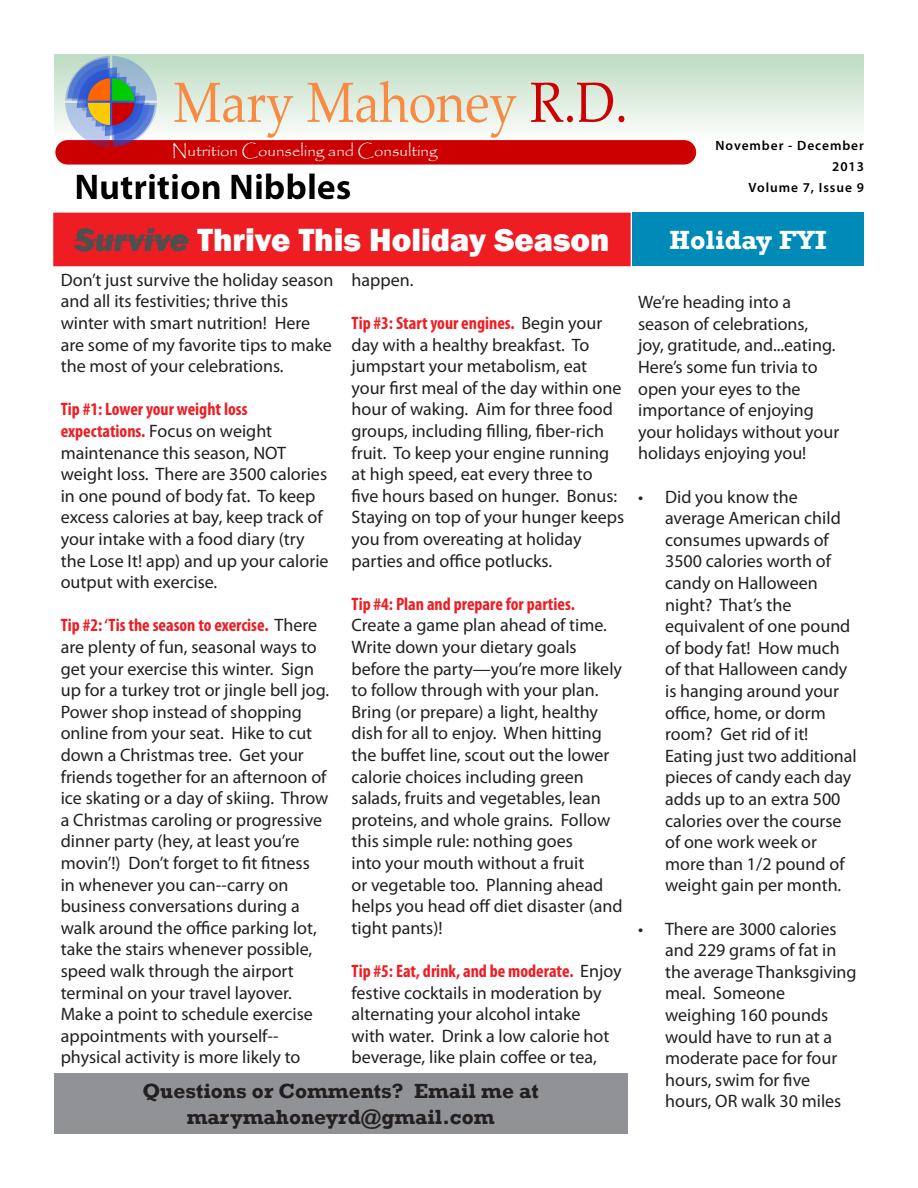
<style>
.page{position:relative;width:918px;height:1188px;background:#fff}
.page>*{position:absolute;margin:0;border:0;box-sizing:border-box;transform-origin:0 0}
.t1{font:56.7px "Palatino Linotype";color:#f78b43;scale:.89 1}
.t2{font:700 36px "Myriad Pro";color:#000}
.t3{font:800 33px "Franklin Gothic";color:#fff}
.t4{font:700 27px "Rockwell";color:#fff}
.t5{font:700 21px "Rockwell";color:#231f20}
.t6{font:18px/21.6px "Myriad Pro";color:#231f20}
.t7{font:16.5px "Papyrus";color:#fff}
.Body_2_Upper_Right{font:600 13.5px "Myriad Pro";letter-spacing:.07em;color:#000}
.s1{color:#c00}
.s2{font-style:italic;color:#4e4f50}
.s3{font-weight:700;font-stretch:condensed;color:#ee1d23}
</style>
<div class="page">
<div style="left:54px;top:54px;width:810px;height:145px;background:linear-gradient(to bottom,#c6e1cb,#fff)"></div>
<div style="left:55px;top:140px;width:641px;height:25px;background:#c00;border-radius:12px"></div>
<svg style="left:65px;top:56px;width:92px;height:92px"></svg>
<div style="left:68px;top:162px;width:330px;height:46px;background:#231f20;opacity:.6"></div>
<div style="left:54px;top:213px;width:576px;height:53px;background:#ee1d23"></div>
<hr style="left:74px;top:239px;width:115px;height:2px;background:#4e4f50">
<div style="left:54px;top:1073px;width:573px;height:61px;background:#909295"></div>
<div style="left:632px;top:213px;width:232px;height:53px;background:#008ab7"></div>
<p class="t1" style="left:174px;top:62px;width:512px">Mary Mahoney <span class="s1">R.D.</span></p>
<p class="t7" style="left:172px;top:141px;width:267px">Nutrition Counseling and Consulting</p>
<p class="Body_2_Upper_Right" style="left:716px;top:137px;width:150px">November - December</p>
<p class="Body_2_Upper_Right" style="left:832px;top:158px;width:33px">2013</p>
<h2 class="t2" style="left:74px;top:163px;width:279px">Nutrition Nibbles</h2>
<p class="Body_2_Upper_Right" style="left:749px;top:179px;width:117px">Volume 7, Issue 9</p>
<p class="t3" style="left:74px;top:219px;width:537px"><span class="s2">Survive</span> Thrive This Holiday Season</p>
<p class="t6" style="left:61px;top:269px;width:274px">Don’t just survive the holiday season and all its festivities; thrive this winter with smart nutrition! Here are some of my favorite tips to make the most of your celebrations.</p>
<p class="t6" style="left:61px;top:398px;width:269px"><span class="s3">Tip #1: Lower your weight loss expectations.</span> Focus on weight maintenance this season, NOT weight loss. There are 3500 calories in one pound of body fat. To keep excess calories at bay, keep track of your intake with a food diary (try the Lose It! app) and up your calorie output with exercise.</p>
<p class="t6" style="left:61px;top:614px;width:270px"><span class="s3">Tip #2: ‘Tis the season to exercise.</span> There are plenty of fun, seasonal ways to get your exercise this winter. Sign up for a turkey trot or jingle bell jog.<br>Power shop instead of shopping online from your seat. Hike to cut down a Christmas tree. Get your friends together for an afternoon of ice skating or a day of skiing. Throw a Christmas caroling or progressive dinner party (hey, at least you’re movin’!) Don’t forget to fit fitness<br>in whenever you can--carry on business conversations during a walk around the office parking lot, take the stairs whenever possible, speed walk through the airport terminal on your travel layover.<br>Make a point to schedule exercise appointments with yourself-- physical activity is more likely to</p>
<p class="t6" style="left:352px;top:269px;width:63px">happen.</p>
<p class="t6" style="left:352px;top:312px;width:274px"><span class="s3">Tip #3: Start your engines.</span> Begin your day with a healthy breakfast. To jumpstart your metabolism, eat your first meal of the day within one hour of waking. Aim for three food groups, including filling, fiber-rich fruit. To keep your engine running at high speed, eat every three to<br>five hours based on hunger. Bonus:<br>Staying on top of your hunger keeps you from overeating at holiday parties and office potlucks.</p>
<p class="t6" style="left:352px;top:593px;width:273px"><span class="s3">Tip #4: Plan and prepare for parties.<br></span>Create a game plan ahead of time.<br>Write down your dietary goals before the party—you’re more likely to follow through with your plan.<br>Bring (or prepare) a light, healthy dish for all to enjoy. When hitting the buffet line, scout out the lower calorie choices including green salads, fruits and vegetables, lean proteins, and whole grains. Follow this simple rule: nothing goes<br>into your mouth without a fruit<br>or vegetable too. Planning ahead helps you head off diet disaster (and tight pants)!</p>
<p class="t6" style="left:352px;top:960px;width:272px"><span class="s3">Tip #5: Eat, drink, and be moderate.</span> Enjoy festive cocktails in moderation by alternating your alcohol intake<br>with water. Drink a low calorie hot beverage, like plain coffee or tea,</p>
<p class="t5" style="left:142px;top:1079px;width:398px">Questions or Comments? Email me at</p>
<p class="t5" style="left:187px;top:1104px;width:309px">marymahoneyrd@gmail.com</p>
<p class="t4" style="left:670px;top:223px;width:159px">Holiday FYI</p>
<p class="t6" style="left:638px;top:291px;width:203px">We’re heading into a season of celebrations,<br>joy, gratitude, and...eating.<br>Here’s some fun trivia to open your eyes to the importance of enjoying your holidays without your holidays enjoying you!</p>
<p class="t6" style="left:665px;top:485px;width:193px;text-indent:-27px">• Did you know the average American child consumes upwards of<br>3500 calories worth of candy on Halloween night? That’s the equivalent of one pound of body fat! How much of that Halloween candy is hanging around your office, home, or dorm room? Get rid of it!<br>Eating just two additional pieces of candy each day adds up to an extra 500 calories over the course of one work week or more than 1/2 pound of weight gain per month.</p>
<p class="t6" style="left:665px;top:917px;width:193px;text-indent:-27px">• There are 3000 calories and 229 grams of fat in the average Thanksgiving meal. Someone weighing 160 pounds would have to run at a moderate pace for four hours, swim for five hours, OR walk 30 miles</p>
</div>
